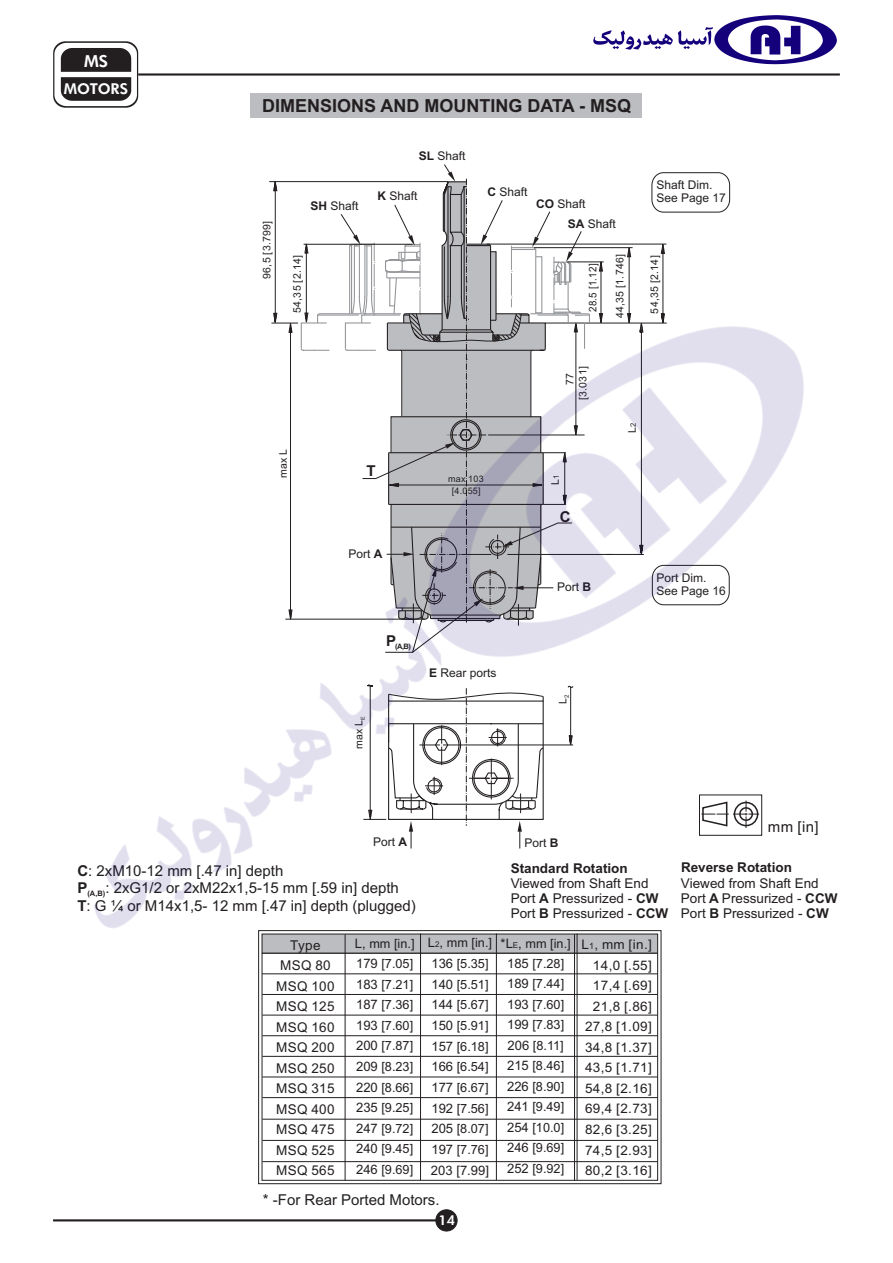
<style>
.page{position:relative;width:893px;height:1263px;background:#fff}
.page>*{position:absolute;margin:0;border:0;box-sizing:border-box;transform-origin:0 0}
.t1{font:700 18px "Arial";color:#231f20}
.t2{font:800 16.65px "Futura BT";color:#fff}
.t3{font:15px/16.8px "Arial";color:#231f20}
.t4{font:800 15px "Futura BT";color:#fff}
.t5{font:700 15px "Arial";color:#231f20}
.t6{font:13.5px/15.1px "Arial";color:#231f20}
.t7{font:13.5px/20.5px "Arial";letter-spacing:.03em;color:#231f20;text-align:center}
.t8{font:700 13.5px "Arial";color:#231f20}
.t9{font:800 13.5px "Futura BT";color:#fff}
.t10{font:13.2px/20.5px "Arial";letter-spacing:.03em;color:#231f20;text-align:center}
.t11{font:13.05px "Arial";color:#231f20}
.t12{font:12.75px/20.5px "Arial";color:#231f20;text-align:justify}
.t13{font:12px/13.4px "Arial";color:#231f20}
.t14{font:10.5px/12.9px "Arial";letter-spacing:.03em;color:#231f20}
.t15{font:10.5px "Arial";letter-spacing:.03em;color:#231f20;scale:.93 1}
.t16{font:9px/11.2px "Arial";letter-spacing:.03em;color:#231f20;text-align:center}
.t17{font:700 7.5px "Arial";color:#231f20}
.s1{font-weight:700}
.s2{font-size:7.5px}
.s3{font-size:13.05px}
.s4{font-size:7.95px}
.s5{font-size:8.7px}
</style>
<div class="page">
<hr style="left:53px;top:1219px;width:383px;height:2px;background:#231f20">
<div style="left:436px;top:1210px;width:21px;height:21px;background:#231f20;border-radius:50%"></div>
<div style="left:436px;top:1210px;width:21px;height:21px;border:1px solid #231f20;border-radius:50%"></div>
<hr style="left:577px;top:934px;width:1px;height:246px;background:#231f20">
<hr style="left:262px;top:1097px;width:396px;height:1px;background:#231f20">
<hr style="left:262px;top:1119px;width:396px;height:1px;background:#231f20">
<hr style="left:262px;top:1140px;width:396px;height:1px;background:#231f20">
<hr style="left:262px;top:1161px;width:396px;height:1px;background:#231f20">
<hr style="left:262px;top:1077px;width:396px;height:1px;background:#231f20">
<hr style="left:262px;top:1056px;width:396px;height:1px;background:#231f20">
<hr style="left:262px;top:1035px;width:396px;height:1px;background:#231f20">
<hr style="left:262px;top:1015px;width:396px;height:1px;background:#231f20">
<hr style="left:574px;top:934px;width:1px;height:247px;background:#231f20">
<hr style="left:345px;top:934px;width:1px;height:246px;background:#231f20">
<hr style="left:420px;top:934px;width:1px;height:246px;background:#231f20">
<hr style="left:496px;top:934px;width:1px;height:246px;background:#231f20">
<div style="left:251px;top:93px;width:391px;height:25px;background:#bbbdc0"></div>
<hr style="left:138px;top:73px;width:702px;height:3px;background:#231f20">
<div style="left:651px;top:172px;width:79px;height:40px;border:1px solid #231f20;border-radius:12px"></div>
<hr style="left:487px;top:244px;width:179px;height:1px;background:#231f20">
<svg style="left:660px;top:244px;width:5px;height:4px"></svg>
<hr style="left:534px;top:247px;width:99px;height:1px;background:#231f20">
<hr style="left:269px;top:181px;width:179px;height:1px;background:#231f20">
<svg style="left:271px;top:164px;width:320px;height:84px"></svg>
<svg style="left:53px;top:41px;width:85px;height:67px"></svg>
<img style="left:94px;top:248px;width:710px;height:767px">
<img style="left:593px;top:15px;width:244px;height:50px">
<h2 class="t2" style="left:84px;top:51px;width:26px">MS</h2>
<p class="t4" style="left:64px;top:80px;width:66px">MOTORS</p>
<h1 class="t1" style="left:262px;top:95px;width:370px">DIMENSIONS AND MOUNTING DATA - MSQ</h1>
<p class="t14" style="left:261px;top:279px;width:60px;rotate:-90deg">96,5 [3.799]</p>
<p class="t13" style="left:310px;top:200px;width:50px"><span class="s1">SH</span> Shaft</p>
<p class="t13" style="left:419px;top:150px;width:48px"><span class="s1">SL</span> Shaft</p>
<p class="t13" style="left:377px;top:190px;width:42px"><span class="s1">K</span> Shaft</p>
<p class="t13" style="left:487px;top:187px;width:42px"><span class="s1">C</span> Shaft</p>
<p class="t13" style="left:536px;top:198px;width:51px"><span class="s1">CO</span> Shaft</p>
<p class="t13" style="left:568px;top:218px;width:50px"><span class="s1">SA</span> Shaft</p>
<p class="t14" style="left:292px;top:313px;width:60px;rotate:-90deg">54,35 [2.14]</p>
<p class="t14" style="left:614px;top:318px;width:66px;rotate:-90deg">44,35 [1.746]</p>
<p class="t15" style="left:589px;top:312px;width:54px;rotate:-90deg">28.5 [1.12]</p>
<p class="t13" style="left:656px;top:179px;width:71px">Shaft Dim.<br>See Page 17</p>
<p class="t14" style="left:649px;top:314px;width:60px;rotate:-90deg">54,35 [2.14]</p>
<p class="t14" style="left:278px;top:478px;width:31px;rotate:-90deg">max L</p>
<p class="t5" style="left:366px;top:462px;width:11px">T</p>
<p class="t13" style="left:348px;top:548px;width:36px">Port <span class="s1">A</span></p>
<p class="t16" style="left:448px;top:475px;width:37px">max 103 [4.055]</p>
<p class="t14" style="left:353px;top:749px;width:34px;rotate:-90deg">max L<sub>E</sub></p>
<p class="t17" style="left:386px;top:642px;width:26px"><sup>P</sup>(A,B)</p>
<p class="t13" style="left:429px;top:667px;width:69px"><span class="s1">E</span> Rear ports</p>
<p class="t14" style="left:564px;top:400px;width:35px;text-indent:15px;rotate:-90deg">77 [3.031]</p>
<p class="t14" style="left:550px;top:485px;width:12px;rotate:-90deg">L<span class="s2">1</span></p>
<p class="t5" style="left:560px;top:508px;width:12px">C</p>
<p class="t13" style="left:557px;top:582px;width:36px">Port <span class="s1">B</span></p>
<p class="t14" style="left:627px;top:433px;width:12px;rotate:-90deg">L<span class="s2">2</span></p>
<p class="t13" style="left:656px;top:572px;width:71px">Port Dim.<br>See Page 16</p>
<p class="t14" style="left:557px;top:704px;width:11px;rotate:-90deg">L<sub>2</sub></p>
<p class="t13" style="left:373px;top:836px;width:36px">Port <span class="s1">A</span></p>
<p class="t13" style="left:525px;top:837px;width:36px">Port <span class="s1">B</span></p>
<p class="t3" style="left:768px;top:820px;width:52px">mm [in]</p>
<p class="t3" style="left:77px;top:864px;width:207px"><span class="s1">C</span>: 2xM10-12 mm [.47 in] depth<br><span class="s1">P</span></p>
<p class="t3" style="left:77px;top:899px;width:340px"><span class="s1">T</span>: G ¼ or M14x1,5- 12 mm [.47 in] depth (plugged)</p>
<p class="t3" style="left:105px;top:881px;width:295px">: 2xG1/2 or 2xM22x1,5-15 mm [.59 in] depth</p>
<p class="t17" style="left:87px;top:889px;width:19px">(A,B)</p>
<p class="t8" style="left:511px;top:860px;width:119px">Standard Rotation</p>
<p class="t6" style="left:511px;top:892px;width:159px">Port <span class="s1">A</span> Pressurized - <span class="s1">CW<br></span>Port <span class="s1">B</span> Pressurized - <span class="s1">CCW</span></p>
<p class="t6" style="left:511px;top:877px;width:139px">Viewed from Shaft End</p>
<p class="t8" style="left:681px;top:860px;width:113px">Reverse Rotation</p>
<p class="t8" style="left:709px;top:890px;width:11px">A</p>
<p class="t6" style="left:681px;top:876px;width:139px">Viewed from Shaft End</p>
<p class="t6" style="left:681px;top:892px;width:158px">Port Pressurized - <span class="s1">CCW<br></span>Port <span class="s1">B</span> Pressurized - <span class="s1">CW</span></p>
<p class="t7" style="left:276px;top:936px;width:60px">Type<br>MSQ 80<br>MSQ 100<br>MSQ 125<br>MSQ 160<br>MSQ 200<br>MSQ 250<br>MSQ 315<br>MSQ 400<br>MSQ 475<br>MSQ 525<br>MSQ 565</p>
<p class="t12" style="left:355px;top:934px;width:61px"><span class="s3">L,</span> mm [in.] <span class="s3">179</span> [7.05] <span class="s3">183</span> [7.21] <span class="s3">187</span> [7.36] <span class="s3">193</span> [7.60] <span class="s3">200</span> [7.87] <span class="s3">209</span> [8.23] <span class="s3">220</span> [8.66] <span class="s3">235</span> [9.25] <span class="s3">247</span> [9.72] <span class="s3">240</span> [9.45] <span class="s3">246</span> [9.69]</p>
<p class="t11" style="left:428px;top:938px;width:17px">L ,</p>
<p class="t12" style="left:435px;top:934px;width:58px"><span class="s4">2</span> mm [in.]</p>
<p class="t12" style="left:431px;top:954px;width:59px"><span class="s3">136</span> [5.35] <span class="s3">140</span> [5.51] <span class="s3">144</span> [5.67] <span class="s3">150</span> [5.91] <span class="s3">157</span> [6.18] <span class="s3">166</span> [6.54] <span class="s3">177</span> [6.67] <span class="s3">192</span> [7.56] <span class="s3">205</span> [8.07] <span class="s3">197</span> [7.76]</p>
<p class="t11" style="left:431px;top:1165px;width:60px">203 [7.99]</p>
<p class="t11" style="left:501px;top:938px;width:23px">*L ,</p>
<p class="t12" style="left:507px;top:954px;width:59px"><span class="s3">185</span> [7.28] <span class="s3">189</span> [7.44] <span class="s3">193</span> [7.60] <span class="s3">199</span> [7.83] <span class="s3">206</span> [8.11] <span class="s3">215</span> [8.46] <span class="s3">226</span> [8.90] <span class="s3">241</span> [9.49] <span class="s3">254</span> [10.0] <span class="s3">246</span> [9.69] <span class="s3">252</span> [9.92]</p>
<p class="t12" style="left:513px;top:934px;width:59px"><span class="s4">E</span> mm [in.]</p>
<p class="t10" style="left:581px;top:935px;width:18px">L ,</p>
<p class="t10" style="left:589px;top:935px;width:64px"><span class="s5">1</span> mm [in.]</p>
<p class="t10" style="left:593px;top:956px;width:60px">14,0 .55] [</p>
<p class="t10" style="left:624px;top:956px;width:5px">[</p>
<p class="t10" style="left:593px;top:976px;width:60px">17,4 .69] [</p>
<p class="t10" style="left:616px;top:997px;width:37px;text-align:left;text-indent:-23px">21,8 .86] [</p>
<p class="t10" style="left:585px;top:1018px;width:68px">27,8 1.09] [</p>
<p class="t10" style="left:585px;top:1038px;width:68px">34,8 1.37] [</p>
<p class="t10" style="left:585px;top:1059px;width:68px">43,5 1.71] [</p>
<p class="t10" style="left:585px;top:1079px;width:68px">54,8 2.16] [</p>
<p class="t10" style="left:585px;top:1100px;width:68px">69,4 2.73] [</p>
<p class="t10" style="left:585px;top:1120px;width:68px">82,6 3.25]</p>
<p class="t10" style="left:616px;top:1161px;width:5px">[</p>
<p class="t10" style="left:585px;top:1141px;width:68px">74,5 2.93]</p>
<p class="t10" style="left:616px;top:1141px;width:5px">[</p>
<p class="t10" style="left:585px;top:1161px;width:68px">80,2 3.16]</p>
<p class="t3" style="left:263px;top:1192px;width:178px">* -For Rear Ported Motors.</p>
<p class="t9" style="left:438px;top:1213px;width:18px">14</p>
</div>
